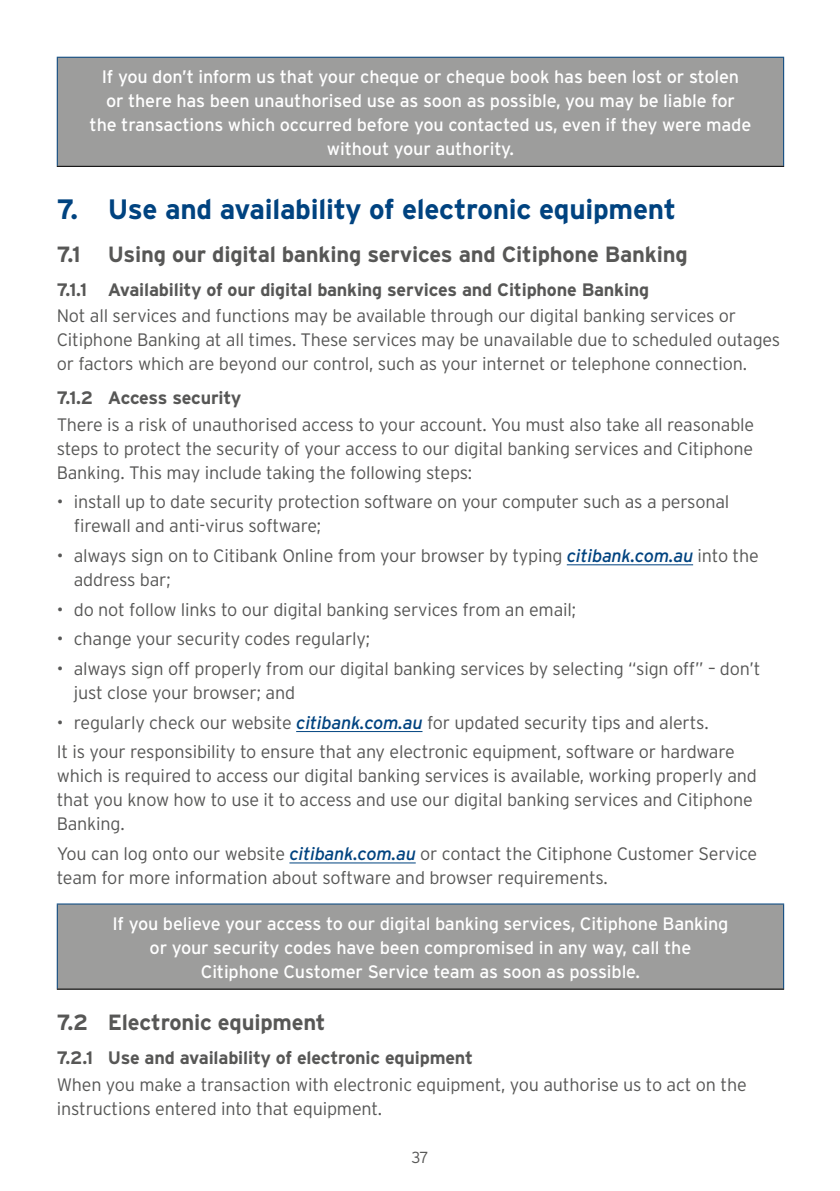
<style>
.page{position:relative;width:840px;height:1191px;background:#fff}
.page>*{position:absolute;margin:0;border:0;box-sizing:border-box;transform-origin:0 0}
.t1{font:700 28px "Interstate";letter-spacing:-.01em;color:#004380}
.t2{font:700 22px "Interstate";letter-spacing:-.01em;color:#575756}
.t3{font:300 18px/24px "Interstate";letter-spacing:-.01em;color:#575756}
.t4{font:18px/24px "Interstate";letter-spacing:-.01em;color:#fff;text-align:center}
.t5{font:700 18px "Interstate";letter-spacing:-.01em;color:#575756}
.t6{font:300 16px "Interstate";color:#575756}
.s1{font-weight:400;font-style:italic;color:#004380}
</style>
<div class="page">
<hr style="left:566px;top:564px;width:126px;height:1px;background:#004380">
<hr style="left:296px;top:731px;width:126px;height:1px;background:#004380">
<hr style="left:289px;top:862px;width:126px;height:1px;background:#004380">
<div style="left:57px;top:57px;width:726px;height:109px;background:#9d9d9c"></div>
<hr style="left:57px;top:57px;width:726px;height:1px;background:#004380">
<hr style="left:57px;top:58px;width:1px;height:108px;background:#004380">
<hr style="left:782px;top:58px;width:1px;height:108px;background:#004380">
<hr style="left:57px;top:166px;width:726px;height:1px;background:#000">
<div style="left:57px;top:904px;width:726px;height:85px;background:#9d9d9c"></div>
<hr style="left:57px;top:903px;width:726px;height:1px;background:#004380">
<hr style="left:57px;top:904px;width:1px;height:84px;background:#004380">
<hr style="left:782px;top:904px;width:1px;height:84px;background:#004380">
<hr style="left:57px;top:988px;width:726px;height:1px;background:#000">
<p class="t4" style="left:90px;top:64px;width:663px">If you don’t inform us that your cheque or cheque book has been lost or stolen<br>or there has been unauthorised use as soon as possible, you may be liable for<br>the transactions which occurred before you contacted us, even if they were made without your authority.</p>
<h1 class="t1" style="left:57px;top:192px;width:620px">7. Use and availability of electronic equipment</h1>
<p class="t2" style="left:57px;top:241px;width:632px">7.1 Using our digital banking services and Citiphone Banking</p>
<p class="t5" style="left:57px;top:278px;width:593px">7.1.1 Availability of our digital banking services and Citiphone Banking</p>
<p class="t3" style="left:57px;top:304px;width:724px">Not all services and functions may be available through our digital banking services or<br>Citiphone Banking at all times. These services may be unavailable due to scheduled outages or factors which are beyond our control, such as your internet or telephone connection.</p>
<p class="t5" style="left:57px;top:386px;width:186px">7.1.2 Access security</p>
<p class="t3" style="left:57px;top:412px;width:698px;text-align:justify">There is a risk of unauthorised access to your account. You must also take all reasonable steps to protect the security of your access to our digital banking services and Citiphone Banking. This may include taking the following steps:</p>
<p class="t3" style="left:74px;top:490px;width:656px;text-indent:-17px">• install up to date security protection software on your computer such as a personal firewall and anti-virus software;</p>
<p class="t3" style="left:74px;top:543px;width:686px;text-indent:-17px">• always sign on to Citibank Online from your browser by typing <span class="s1">citibank.com.au</span> into the address bar;</p>
<p class="t3" style="left:57px;top:597px;width:520px">• do not follow links to our digital banking services from an email;</p>
<p class="t3" style="left:57px;top:627px;width:315px">• change your security codes regularly;</p>
<p class="t3" style="left:74px;top:656px;width:687px;text-indent:-17px">• always sign off properly from our digital banking services by selecting “sign off” – don’t just close your browser; and</p>
<p class="t3" style="left:57px;top:707px;width:679px;line-height:29.6px">• regularly check our website <span class="s1">citibank.com.au</span> for updated security tips and alerts.<br>It is your responsibility to ensure that any electronic equipment, software or hardware</p>
<p class="t3" style="left:57px;top:764px;width:701px">which is required to access our digital banking services is available, working properly and that you know how to use it to access and use our digital banking services and Citiphone<br>Banking.</p>
<p class="t3" style="left:57px;top:841px;width:701px">You can log onto our website <span class="s1">citibank.com.au</span> or contact the Citiphone Customer Service team for more information about software and browser requirements.</p>
<p class="t4" style="left:112px;top:911px;width:617px">If you believe your access to our digital banking services, Citiphone Banking or your security codes have been compromised in any way, call the<br>Citiphone Customer Service team as soon as possible.</p>
<p class="t2" style="left:57px;top:1009px;width:270px">7.2 Electronic equipment</p>
<p class="t5" style="left:57px;top:1046px;width:417px">7.2.1 Use and availability of electronic equipment</p>
<p class="t3" style="left:57px;top:1072px;width:691px">When you make a transaction with electronic equipment, you authorise us to act on the instructions entered into that equipment.</p>
<p class="t6" style="left:411px;top:1147px;width:19px">37</p>
</div>
